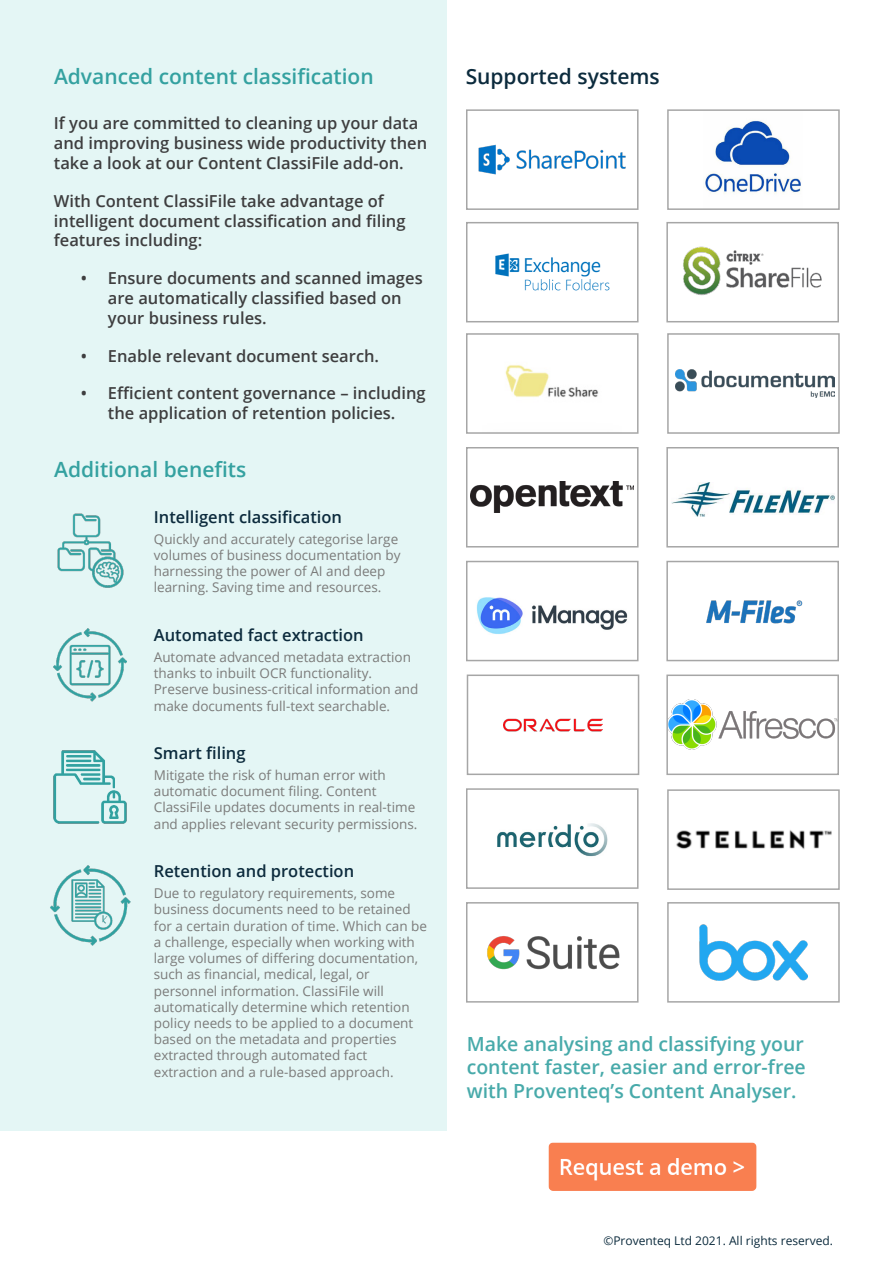
<style>
.page{position:relative;width:893px;height:1263px;background:#fff}
.page>*{position:absolute;margin:0;border:0;box-sizing:border-box;transform-origin:0 0}
.Body_Text{font:600 21px "Open Sans";color:#34a1a0}
.Body_Text-2{font:600 21px "Open Sans";color:#0c2b3d}
.Italic_Highlight{font:600 19.5px/23.4px "Open Sans";color:#48aaaa;text-align:justify}
.Body_Text-3{font:600 16.5px/19.8px "Open Sans";color:#3e3e3f}
.Body_Text-4{font:600 16.5px "Open Sans";color:#0c2b3d}
.Body_Text-5{font:13.5px/16.2px "Open Sans";color:#7b7b7a}
.t1{font:12px "Open Sans";color:#0c2b3d}
</style>
<div class="page">
<div style="left:0;top:0;width:446px;height:1130px;background:#e4f6f5"></div>
<img style="left:705px;top:120px;width:96px;height:74px">
<div style="left:667px;top:109px;width:173px;height:101px;border:2px solid #a6a6a6"></div>
<img style="left:478px;top:144px;width:148px;height:31px">
<div style="left:466px;top:109px;width:172px;height:101px;border:2px solid #a6a6a6"></div>
<img style="left:495px;top:253px;width:115px;height:38px">
<div style="left:466px;top:222px;width:172px;height:100px;border:2px solid #a6a6a6"></div>
<img style="left:683px;top:246px;width:139px;height:50px">
<div style="left:666px;top:222px;width:173px;height:100px;border:2px solid #a6a6a6"></div>
<img style="left:505px;top:365px;width:94px;height:32px">
<div style="left:466px;top:333px;width:172px;height:101px;border:2px solid #a6a6a6"></div>
<img style="left:675px;top:369px;width:159px;height:29px">
<div style="left:667px;top:333px;width:173px;height:101px;border:2px solid #a6a6a6"></div>
<img style="left:471px;top:482px;width:163px;height:31px">
<div style="left:466px;top:447px;width:172px;height:100px;border:2px solid #a6a6a6"></div>
<img style="left:671px;top:483px;width:163px;height:34px">
<div style="left:666px;top:447px;width:173px;height:100px;border:2px solid #a6a6a6"></div>
<img style="left:476px;top:597px;width:152px;height:37px">
<div style="left:466px;top:561px;width:172px;height:100px;border:2px solid #a6a6a6"></div>
<img style="left:706px;top:600px;width:96px;height:24px">
<div style="left:666px;top:561px;width:173px;height:100px;border:2px solid #a6a6a6"></div>
<img style="left:503px;top:718px;width:99px;height:14px">
<div style="left:467px;top:674px;width:172px;height:101px;border:2px solid #a6a6a6"></div>
<img style="left:669px;top:700px;width:167px;height:50px">
<div style="left:666px;top:674px;width:173px;height:101px;border:2px solid #a6a6a6"></div>
<img style="left:497px;top:823px;width:111px;height:34px">
<div style="left:466px;top:788px;width:172px;height:101px;border:2px solid #a6a6a6"></div>
<img style="left:676px;top:830px;width:156px;height:19px">
<div style="left:667px;top:789px;width:173px;height:101px;border:2px solid #a6a6a6"></div>
<img style="left:487px;top:936px;width:133px;height:34px">
<div style="left:466px;top:902px;width:172px;height:100px;border:2px solid #a6a6a6"></div>
<img style="left:700px;top:924px;width:107px;height:57px">
<div style="left:667px;top:902px;width:173px;height:100px;border:2px solid #a6a6a6"></div>
<img style="left:548px;top:1142px;width:209px;height:49px">
<img style="left:57px;top:513px;width:67px;height:75px">
<img style="left:54px;top:628px;width:73px;height:74px">
<img style="left:53px;top:750px;width:74px;height:74px">
<img style="left:50px;top:865px;width:80px;height:80px">
<p class="Body_Text" style="left:54px;top:62px;width:321px">Advanced content classification</p>
<p class="Body_Text-2" style="left:466px;top:62px;width:196px">Supported systems</p>
<p class="Body_Text-3" style="left:54px;top:113px;width:375px">If you are committed to cleaning up your data and improving business wide productivity then take a look at our Content ClassiFile add-on.</p>
<p class="Body_Text-3" style="left:54px;top:191px;width:353px">With Content ClassiFile take advantage of intelligent document classification and filing features including:</p>
<p class="Body_Text-3" style="left:108px;top:268px;width:316px;text-indent:-27px">• Ensure documents and scanned images are automatically classified based on your business rules.</p>
<p class="Body_Text-3" style="left:81px;top:345px;width:300px">• Enable relevant document search.</p>
<p class="Body_Text-3" style="left:81px;top:383px;width:346px;text-align:center">• Efficient content governance – including the application of retention policies.</p>
<p class="Body_Text" style="left:54px;top:455px;width:194px">Additional benefits</p>
<p class="Body_Text-4" style="left:154px;top:505px;width:190px">Intelligent classification</p>
<p class="Body_Text-5" style="left:154px;top:530px;width:248px">Quickly and accurately categorise large volumes of business documentation by harnessing the power of AI and deep learning. Saving time and resources.</p>
<p class="Body_Text-4" style="left:154px;top:624px;width:211px">Automated fact extraction</p>
<p class="Body_Text-5" style="left:154px;top:648px;width:266px">Automate advanced metadata extraction thanks to inbuilt OCR functionality.<br>Preserve business-critical information and make documents full-text searchable.</p>
<p class="Body_Text-4" style="left:154px;top:742px;width:93px">Smart filing</p>
<p class="Body_Text-5" style="left:154px;top:767px;width:265px">Mitigate the risk of human error with automatic document filing. Content ClassiFile updates documents in real-time and applies relevant security permissions.</p>
<p class="Body_Text-4" style="left:154px;top:860px;width:202px">Retention and protection</p>
<p class="Body_Text-5" style="left:154px;top:885px;width:275px">Due to regulatory requirements, some business documents need to be retained for a certain duration of time. Which can be a challenge, especially when working with large volumes of differing documentation, such as financial, medical, legal, or personnel information. ClassiFile will automatically determine which retention policy needs to be applied to a document based on the metadata and properties extracted through automated fact extraction and a rule-based approach.</p>
<p class="Italic_Highlight" style="left:467px;top:1032px;width:341px">Make analysing and classifying your content faster, easier and error-free with Proventeq’s Content Analyser.</p>
<p class="t1" style="left:603px;top:1232px;width:231px">©Proventeq Ltd 2021. All rights reserved.</p>
</div>
